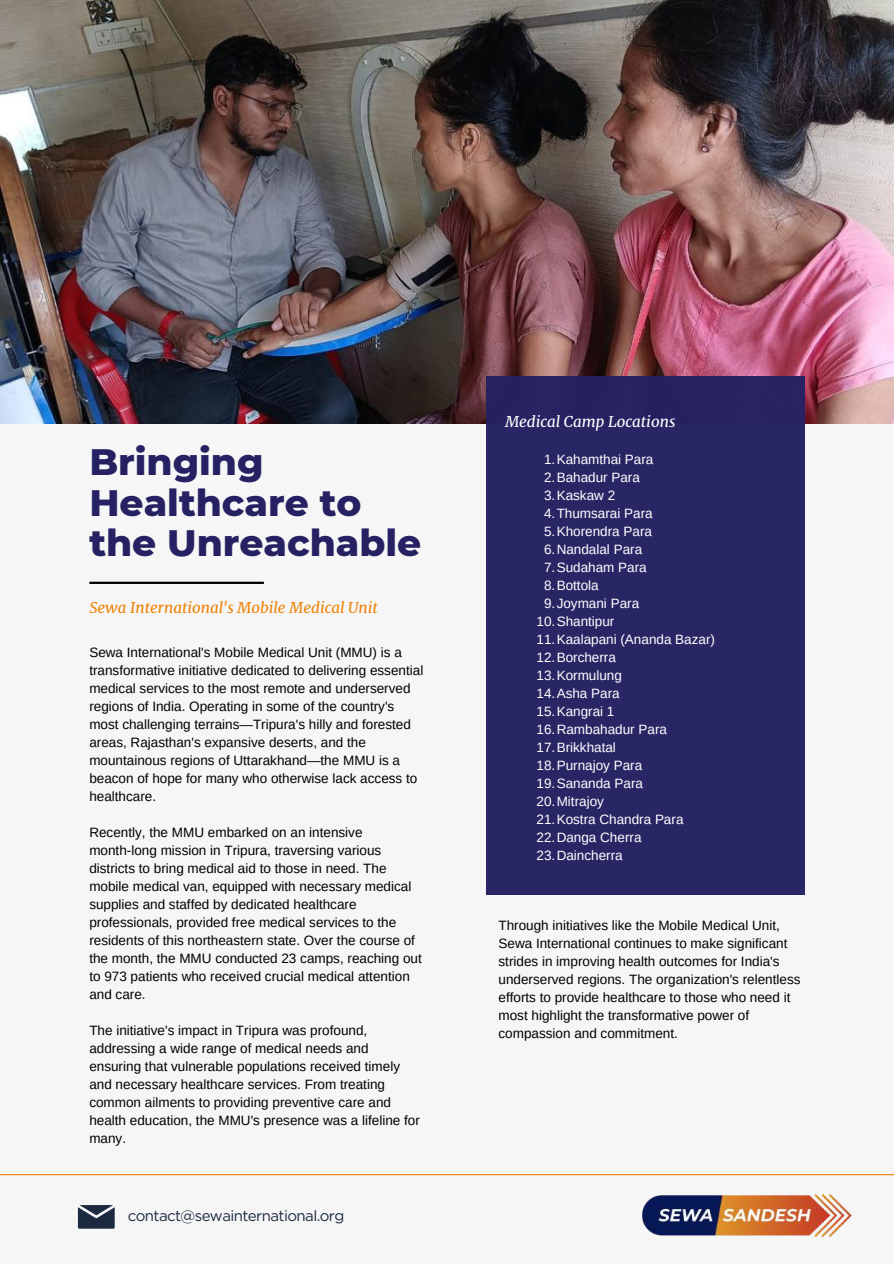
<style>
.page{position:relative;width:894px;height:1264px;background:#fff}
.page>*{position:absolute;margin:0;border:0;box-sizing:border-box;transform-origin:0 0}
.t1{font:800 37.5px/40.5px "Montserrat";color:#252162}
.t2{font:italic 15px "Merriweather";color:#ed8409}
.t3{font:15px "Gotham";letter-spacing:-.04em;color:#1b2a3f}
.t4{font:italic 15px "Merriweather";color:#fff}
.t5{font:13.5px/18px "Arimo";color:#000}
.t6{font:13.5px "Arimo";color:#fff}
</style>
<div class="page">
<div style="left:0;top:0;width:893px;height:1263px;background:#f7f6f6"></div>
<svg style="left:78px;top:1205px;width:37px;height:23px"></svg>
<hr style="left:0;top:1174px;width:893px;height:1px;background:#ed8409">
<img style="left:642px;top:1193px;width:210px;height:45px">
<hr style="left:89px;top:581px;width:175px;height:3px;background:#000">
<img style="left:0;top:0;width:893px;height:423px">
<div style="left:485px;top:376px;width:319px;height:519px;background:#252162"></div>
<h1 class="t1" style="left:89px;top:441px;width:333px">Bringing<br>Healthcare to the Unreachable</h1>
<p class="t2" style="left:89px;top:598px;width:290px">Sewa International's Mobile Medical Unit</p>
<p class="t5" style="left:89px;top:643px;width:335px">Sewa International's Mobile Medical Unit (MMU) is a transformative initiative dedicated to delivering essential medical services to the most remote and underserved regions of India. Operating in some of the country's most challenging terrains—Tripura's hilly and forested areas, Rajasthan's expansive deserts, and the mountainous regions of Uttarakhand—the MMU is a beacon of hope for many who otherwise lack access to healthcare.</p>
<p class="t5" style="left:89px;top:823px;width:334px">Recently, the MMU embarked on an intensive month-long mission in Tripura, traversing various districts to bring medical aid to those in need. The mobile medical van, equipped with necessary medical supplies and staffed by dedicated healthcare professionals, provided free medical services to the residents of this northeastern state. Over the course of the month, the MMU conducted 23 camps, reaching out to 973 patients who received crucial medical attention and care.</p>
<p class="t5" style="left:89px;top:1021px;width:332px">The initiative's impact in Tripura was profound, addressing a wide range of medical needs and ensuring that vulnerable populations received timely and necessary healthcare services. From treating common ailments to providing preventive care and health education, the MMU's presence was a lifeline for many.</p>
<p class="t3" style="left:128px;top:1206px;width:218px">contact@sewainternational.org</p>
<p class="t4" style="left:505px;top:412px;width:172px">Medical Camp Locations</p>
<p class="t6" style="left:544px;top:452px;width:111px">1.Kahamthai Para</p>
<p class="t6" style="left:544px;top:470px;width:97px">2.Bahadur Para</p>
<p class="t6" style="left:544px;top:488px;width:73px">3.Kaskaw 2</p>
<p class="t6" style="left:544px;top:506px;width:110px">4.Thumsarai Para</p>
<p class="t6" style="left:544px;top:524px;width:109px">5.Khorendra Para</p>
<p class="t6" style="left:544px;top:542px;width:100px">6.Nandalal Para</p>
<p class="t6" style="left:544px;top:560px;width:104px">7.Sudaham Para</p>
<p class="t6" style="left:544px;top:578px;width:56px">8.Bottola</p>
<p class="t6" style="left:544px;top:596px;width:97px">9.Joymani Para</p>
<p class="t6" style="left:536px;top:614px;width:79px">10.Shantipur</p>
<p class="t6" style="left:536px;top:632px;width:180px">11.Kaalapani (Ananda Bazar)</p>
<p class="t6" style="left:536px;top:650px;width:81px">12.Borcherra</p>
<p class="t6" style="left:536px;top:668px;width:87px">13.Kormulung</p>
<p class="t6" style="left:536px;top:686px;width:85px">14.Asha Para</p>
<p class="t6" style="left:536px;top:704px;width:79px">15.Kangrai 1</p>
<p class="t6" style="left:536px;top:722px;width:132px">16.Rambahadur Para</p>
<p class="t6" style="left:536px;top:740px;width:81px">17.Brikkhatal</p>
<p class="t6" style="left:536px;top:758px;width:107px">18.Purnajoy Para</p>
<p class="t6" style="left:536px;top:776px;width:108px">19.Sananda Para</p>
<p class="t6" style="left:536px;top:794px;width:69px">20.Mitrajoy</p>
<p class="t6" style="left:536px;top:812px;width:148px">21.Kostra Chandra Para</p>
<p class="t6" style="left:536px;top:830px;width:106px">22.Danga Cherra</p>
<p class="t6" style="left:536px;top:848px;width:88px">23.Daincherra</p>
<p class="t5" style="left:498px;top:916px;width:303px">Through initiatives like the Mobile Medical Unit, Sewa International continues to make significant strides in improving health outcomes for India's underserved regions. The organization's relentless efforts to provide healthcare to those who need it most highlight the transformative power of compassion and commitment.</p>
</div>
